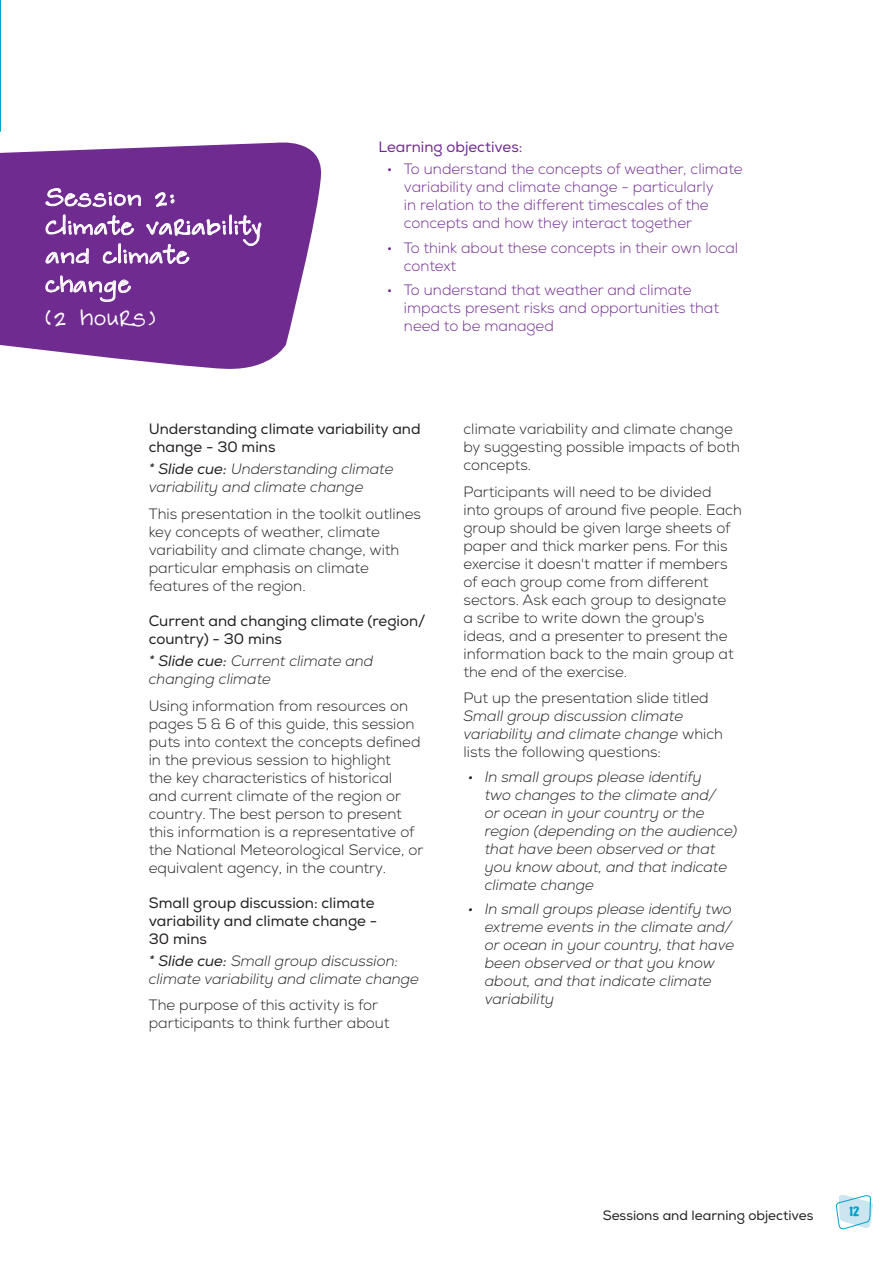
<style>
.page{position:relative;width:893px;height:1263px;background:#fff}
.page>*{position:absolute;margin:0;border:0;box-sizing:border-box;transform-origin:0 0}
.t1{font:24px/28.8px "FG Ronja";color:#fff}
.t2{font:300 15px/18px "Nexa";color:#231f20}
.t3{font:italic 300 15px/18px "Nexa";color:#231f20}
.t4{font:300 15px/18px "Nexa";color:#702b90}
.t5{font:15px/18px "Nexa";color:#231f20}
.t6{font:15px "Nexa";color:#702b90}
.t7{font:13.5px "Nexa";color:#231f20}
.t8{font:13.5px "Cupcake";color:#00a1c8}
.s1{font-weight:400}
.s2{font-style:normal}
</style>
<div class="page">
<svg style="left:0;top:142px;width:322px;height:227px;fill:#702b90"></svg>
<svg style="left:0;top:0;width:26px;height:310px;background:#7c449d"></svg>
<div style="left:1px;top:0;width:62px;height:133px;background:#fff"></div>
<svg style="left:45px;top:188px;width:217px;height:118px;background:#7e409b"></svg>
<svg style="left:836px;top:1195px;width:37px;height:34px"></svg>
<h1 class="t1" style="left:46px;top:182px;width:218px">Session 2:<br>Climate variability and climate change</h1>
<h1 class="t1" style="left:46px;top:302px;width:111px">(2 hours)</h1>
<p class="t6" style="left:378px;top:138px;width:146px">Learning objectives:</p>
<p class="t4" style="left:404px;top:161px;width:340px;text-indent:-17px">• To understand the concepts of weather, climate variability and climate change - particularly<br>in relation to the different timescales of the concepts and how they interact together</p>
<p class="t4" style="left:404px;top:239px;width:336px;text-indent:-17px">• To think about these concepts in their own local context</p>
<p class="t4" style="left:404px;top:281px;width:316px;text-indent:-17px">• To understand that weather and climate impacts present risks and opportunities that need to be managed</p>
<p class="t5" style="left:149px;top:420px;width:273px">Understanding climate variability and change - 30 mins</p>
<p class="t3" style="left:149px;top:460px;width:246px"><span class="s1">* Slide cue:</span> Understanding climate variability and climate change</p>
<p class="t2" style="left:149px;top:505px;width:274px">This presentation in the toolkit outlines key concepts of weather, climate variability and climate change, with particular emphasis on climate features of the region.</p>
<p class="t5" style="left:149px;top:612px;width:278px">Current and changing climate (region/ country) - 30 mins</p>
<p class="t3" style="left:149px;top:652px;width:226px"><span class="s1">* Slide cue:</span> Current climate and changing climate</p>
<p class="t2" style="left:149px;top:697px;width:276px">Using information from resources on pages 5 &amp; 6 of this guide, this session puts into context the concepts defined in the previous session to highlight<br>the key characteristics of historical and current climate of the region or country. The best person to present this information is a representative of the National Meteorological Service, or equivalent agency, in the country.</p>
<p class="t5" style="left:149px;top:894px;width:230px">Small group discussion: climate variability and climate change -<br>30 mins</p>
<p class="t3" style="left:149px;top:952px;width:272px"><span class="s1">* Slide cue:</span> Small group discussion: climate variability and climate change</p>
<p class="t2" style="left:149px;top:997px;width:242px">The purpose of this activity is for participants to think further about</p>
<p class="t2" style="left:463px;top:420px;width:278px">climate variability and climate change by suggesting possible impacts of both concepts.</p>
<p class="t2" style="left:463px;top:483px;width:280px">Participants will need to be divided<br>into groups of around five people. Each group should be given large sheets of paper and thick marker pens. For this exercise it doesn't matter if members of each group come from different sectors. Ask each group to designate<br>a scribe to write down the group's ideas, and a presenter to present the information back to the main group at the end of the exercise.</p>
<p class="t2" style="left:463px;top:689px;width:247px">Put up the presentation slide titled</p>
<p class="t3" style="left:463px;top:707px;width:261px">Small group discussion climate variability and climate change <span class="s2">which lists the following questions:</span></p>
<p class="t3" style="left:485px;top:768px;width:254px;text-indent:-17px">• In small groups please identify<br>two changes to the climate and/<br>or ocean in your country or the region (depending on the audience) that have been observed or that you know about, and that indicate climate change</p>
<p class="t3" style="left:485px;top:900px;width:251px;text-indent:-17px">• In small groups please identify two extreme events in the climate and/ or ocean in your country, that have been observed or that you know about, and that indicate climate variability</p>
<p class="t7" style="left:603px;top:1207px;width:212px">Sessions and learning objectives</p>
<p class="t8" style="left:849px;top:1204px;width:11px">12</p>
</div>
